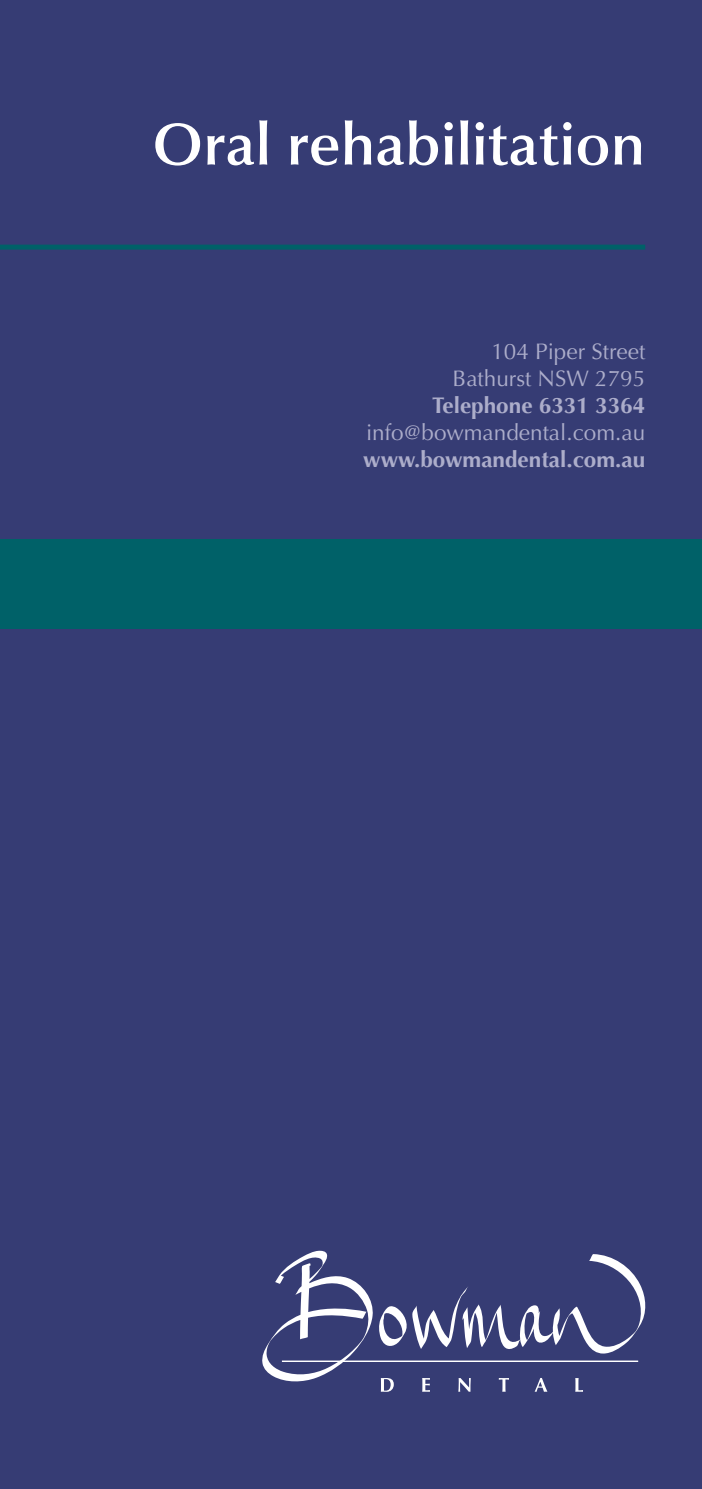
<style>
.page{position:relative;width:702px;height:1489px;background:#fff}
.page>*{position:absolute;margin:0;border:0;box-sizing:border-box;transform-origin:0 0}
.t1{font:600 60px "Optima";color:#fff}
.t2{font:22.5px/27px "Optima";color:#acadca;text-align:right}
.t3{font:700 22.5px "Optima";color:#acadca}
</style>
<div class="page">
<div style="left:0;top:0;width:702px;height:1488px;background:#363c74"></div>
<div style="left:0;top:539px;width:702px;height:89px;background:#006168"></div>
<div style="left:0;top:244px;width:645px;height:5px;background:#006168"></div>
<svg style="left:262px;top:1250px;width:384px;height:141px"></svg>
<h1 class="t1" style="left:152px;top:109px;width:494px">Oral rehabilitation</h1>
<p class="t2" style="left:452px;top:338px;width:194px">104 Piper Street<br>Bathurst NSW 2795</p>
<p class="t3" style="left:432px;top:392px;width:214px">Telephone 6331 3364</p>
<p class="t2" style="left:366px;top:419px;width:281px">info@bowmandental.com.au</p>
<p class="t3" style="left:363px;top:446px;width:283px">www.bowmandental.com.au</p>
</div>
